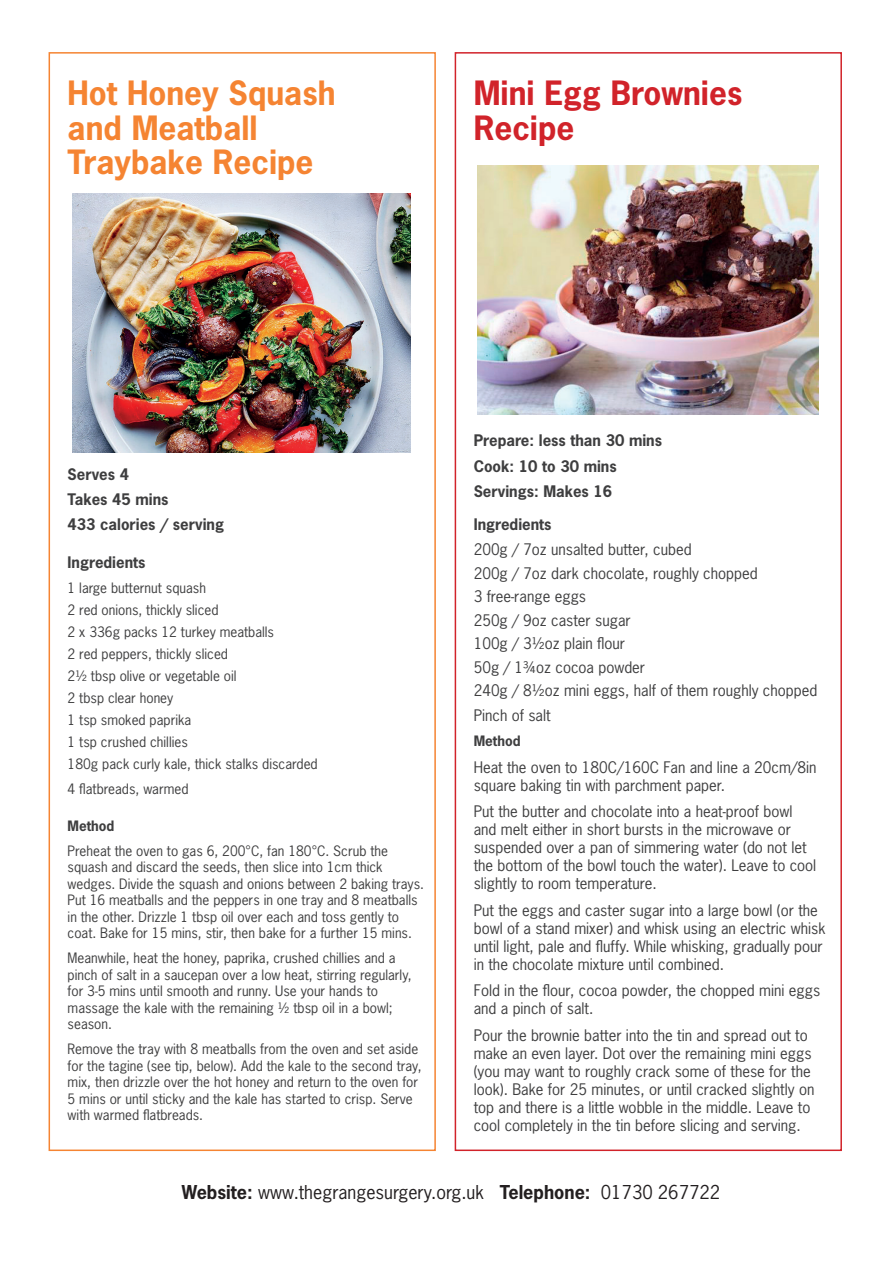
<style>
.page{position:relative;width:893px;height:1263px;background:#fff}
.page>*{position:absolute;margin:0;border:0;box-sizing:border-box;transform-origin:0 0}
.t1{font:700 31.5px/34.5px "News Gothic Std";color:#f58432}
.t2{font:700 31.5px/34.5px "News Gothic Std";color:#d1232a}
.t3{font:18px "News Gothic Std";color:#231f20}
.t4{font:15px/18px "News Gothic Std";color:#3e3e3f}
.t5{font:700 15px/25px "News Gothic Std";color:#3e3e3f}
.t6{font:13.5px/16.5px "News Gothic Std";color:#3e3e3f}
.t7{font:700 13.5px "News Gothic Std";color:#3e3e3f}
.s1{font-weight:700}
</style>
<div class="page">
<div style="left:49px;top:52px;width:387px;height:1099px;background:#fff;border:2px solid #f58432"></div>
<div style="left:455px;top:52px;width:387px;height:1099px;background:#fff;border:2px solid #d1232a"></div>
<img style="left:72px;top:193px;width:338px;height:260px">
<img style="left:477px;top:166px;width:342px;height:248px">
<h1 class="t1" style="left:68px;top:75px;width:269px">Hot Honey Squash and Meatball<br>Traybake Recipe</h1>
<h1 class="t2" style="left:474px;top:75px;width:270px">Mini Egg Brownies<br>Recipe</h1>
<p class="t5" style="left:68px;top:462px;width:158px">Serves 4<br>Takes 45 mins<br>433 calories / serving</p>
<p class="t5" style="left:68px;top:550px;width:79px">Ingredients</p>
<p class="t6" style="left:68px;top:577px;width:252px;line-height:22px">1 large butternut squash<br>2 red onions, thickly sliced<br>2 x 336g packs 12 turkey meatballs<br>2 red peppers, thickly sliced<br>2½ tbsp olive or vegetable oil<br>2 tbsp clear honey<br>1 tsp smoked paprika<br>1 tsp crushed chillies<br>180g pack curly kale, thick stalks discarded</p>
<p class="t6" style="left:68px;top:781px;width:122px">4 flatbreads, warmed</p>
<p class="t7" style="left:68px;top:817px;width:48px">Method</p>
<p class="t6" style="left:68px;top:842px;width:358px">Preheat the oven to gas 6, 200°C, fan 180°C. Scrub the squash and discard the seeds, then slice into 1cm thick wedges. Divide the squash and onions between 2 baking trays.<br>Put 16 meatballs and the peppers in one tray and 8 meatballs in the other. Drizzle 1 tbsp oil over each and toss gently to coat. Bake for 15 mins, stir, then bake for a further 15 mins.</p>
<p class="t6" style="left:68px;top:950px;width:346px">Meanwhile, heat the honey, paprika, crushed chillies and a pinch of salt in a saucepan over a low heat, stirring regularly, for 3-5 mins until smooth and runny. Use your hands to massage the kale with the remaining ½ tbsp oil in a bowl; season.</p>
<p class="t6" style="left:68px;top:1041px;width:355px">Remove the tray with 8 meatballs from the oven and set aside for the tagine (see tip, below). Add the kale to the second tray, mix, then drizzle over the hot honey and return to the oven for 5 mins or until sticky and the kale has started to crisp. Serve with warmed flatbreads.</p>
<p class="t5" style="left:474px;top:428px;width:190px">Prepare: less than 30 mins<br>Cook: 10 to 30 mins<br>Servings: Makes 16</p>
<p class="t5" style="left:474px;top:512px;width:79px">Ingredients</p>
<p class="t4" style="left:474px;top:537px;width:345px;line-height:23.5px">200g / 7oz unsalted butter, cubed<br>200g / 7oz dark chocolate, roughly chopped<br>3 free-range eggs<br>250g / 9oz caster sugar<br>100g / 3½oz plain flour<br>50g / 1¾oz cocoa powder<br>240g / 8½oz mini eggs, half of them roughly chopped</p>
<p class="t4" style="left:474px;top:706px;width:78px">Pinch of salt</p>
<p class="t7" style="left:474px;top:732px;width:48px">Method</p>
<p class="t4" style="left:474px;top:758px;width:344px">Heat the oven to 180C/160C Fan and line a 20cm/8in square baking tin with parchment paper.</p>
<p class="t4" style="left:474px;top:802px;width:344px">Put the butter and chocolate into a heat-proof bowl and melt either in short bursts in the microwave or suspended over a pan of simmering water (do not let the bottom of the bowl touch the water). Leave to cool slightly to room temperature.</p>
<p class="t4" style="left:474px;top:901px;width:353px">Put the eggs and caster sugar into a large bowl (or the bowl of a stand mixer) and whisk using an electric whisk until light, pale and fluffy. While whisking, gradually pour in the chocolate mixture until combined.</p>
<p class="t4" style="left:474px;top:981px;width:348px">Fold in the flour, cocoa powder, the chopped mini eggs and a pinch of salt.</p>
<p class="t4" style="left:474px;top:1026px;width:342px">Pour the brownie batter into the tin and spread out to make an even layer. Dot over the remaining mini eggs (you may want to roughly crack some of these for the look). Bake for 25 minutes, or until cracked slightly on top and there is a little wobble in the middle. Leave to cool completely in the tin before slicing and serving.</p>
<p class="t3" style="left:182px;top:1181px;width:540px"><span class="s1">Website:</span> www.thegrangesurgery.org.uk <span class="s1">Telephone:</span> 01730 267722</p>
</div>
